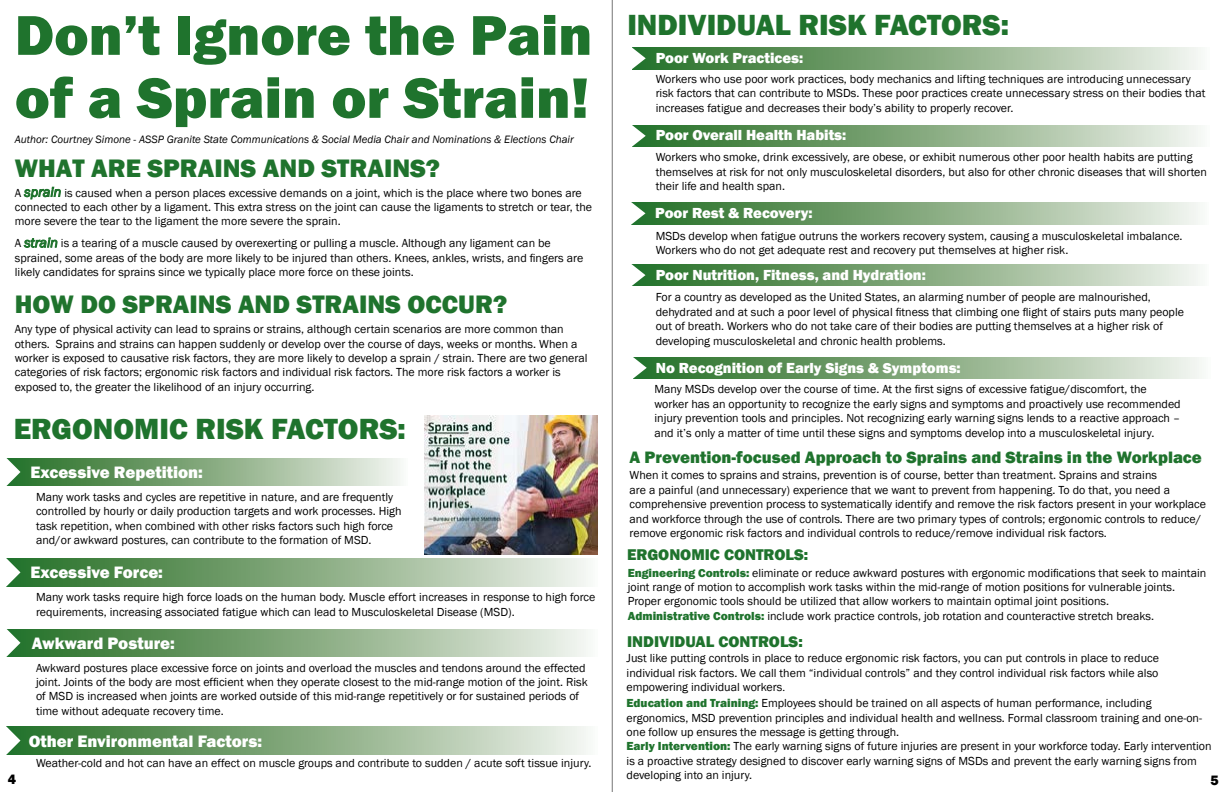
<style>
.page{position:relative;width:1224px;height:792px;background:#fff}
.page>*{position:absolute;margin:0;border:0;box-sizing:border-box;transform-origin:0 0}
.t1{font:800 59px "Franklin Gothic";color:#1f732d}
.t2{font:800 58px "Franklin Gothic";color:#1f732d}
.t3{font:800 30px "Franklin Gothic";color:#1f732d}
.t4{font:800 26px "Franklin Gothic";color:#1f732d}
.t5{font:800 17px "Franklin Gothic";color:#fff}
.t6{font:800 17px "Franklin Gothic";color:#1f732d}
.t7{font:800 16px "Franklin Gothic";color:#1f732d}
.t8{font:800 15px "Franklin Gothic";color:#fff}
.t9{font:800 14px "Franklin Gothic";color:#000}
.t10{font:12px/14.4px "Franklin Gothic";color:#000}
.t11{font:italic 11px "Franklin Gothic";color:#000}
.s1{font-style:italic;font-size:14px;color:#1f732d}
.s2{font-weight:800;color:#1f732d}
.s3{font-family:"Minion Pro"}
</style>
<div class="page">
<hr style="left:612px;top:0;width:1px;height:792px;background:#000">
<svg style="left:24px;top:187px;width:37px;height:12px"></svg>
<svg style="left:24px;top:237px;width:34px;height:11px"></svg>
<div style="left:7px;top:559px;width:590px;height:27px;background:linear-gradient(to right,#216a1e,#f0f1ea)"></div>
<svg style="left:6px;top:558px;width:14px;height:29px"></svg>
<div style="left:7px;top:458px;width:400px;height:28px;background:linear-gradient(to right,#216a1e,#f0f1ea)"></div>
<svg style="left:6px;top:458px;width:14px;height:28px"></svg>
<img style="left:424px;top:416px;width:173px;height:138px">
<div style="left:7px;top:629px;width:590px;height:27px;background:linear-gradient(to right,#216a1e,#f0f1ea)"></div>
<svg style="left:6px;top:629px;width:14px;height:28px"></svg>
<div style="left:7px;top:727px;width:590px;height:27px;background:linear-gradient(to right,#216a1e,#f0f1ea)"></div>
<svg style="left:6px;top:726px;width:14px;height:29px"></svg>
<div style="left:632px;top:264px;width:577px;height:22px;background:linear-gradient(to right,#216a1e,#f0f1ea)"></div>
<svg style="left:631px;top:264px;width:15px;height:22px"></svg>
<div style="left:632px;top:48px;width:577px;height:21px;background:linear-gradient(to right,#206a1e,#f0f1ea)"></div>
<svg style="left:632px;top:47px;width:14px;height:23px"></svg>
<div style="left:632px;top:125px;width:577px;height:22px;background:linear-gradient(to right,#206a1e,#f0f1ea)"></div>
<svg style="left:632px;top:125px;width:14px;height:22px"></svg>
<div style="left:632px;top:203px;width:577px;height:21px;background:linear-gradient(to right,#216a1e,#f0f1ea)"></div>
<svg style="left:631px;top:202px;width:15px;height:23px"></svg>
<div style="left:633px;top:357px;width:577px;height:22px;background:linear-gradient(to right,#206a1e,#f0f1ea)"></div>
<svg style="left:633px;top:357px;width:14px;height:22px"></svg>
<h2 class="t2" style="left:15px;top:-2px;width:579px">Don’t Ignore the Pain</h2>
<h1 class="t1" style="left:15px;top:60px;width:576px">of a Sprain or Strain!</h1>
<h3 class="t4" style="left:15px;top:152px;width:427px">WHAT ARE SPRAINS AND STRAINS?</h3>
<p class="t10" style="left:15px;top:186px;width:579px">A <span class="s1">sprain</span> is caused when a person places excessive demands on a joint, which is the place where two bones are connected to each other by a ligament. This extra stress on the joint can cause the ligaments to stretch or tear, the more severe the tear to the ligament the more severe the sprain.</p>
<p class="t10" style="left:15px;top:236px;width:570px">A <span class="s1">strain</span> is a tearing of a muscle caused by overexerting or pulling a muscle. Although any ligament can be sprained, some areas of the body are more likely to be injured than others. Knees, ankles, wrists, and fingers are likely candidates for sprains since we typically place more force on these joints.</p>
<p class="t11" style="left:15px;top:133px;width:560px">Author: Courtney Simone - ASSP Granite State Communications &amp; Social Media Chair and Nominations &amp; Elections Chair</p>
<h3 class="t4" style="left:15px;top:287px;width:494px">HOW DO SPRAINS AND STRAINS OCCUR?</h3>
<p class="t10" style="left:15px;top:322px;width:574px">Any type of physical activity can lead to sprains or strains, although certain scenarios are more common than others. Sprains and strains can happen suddenly or develop over the course of days, weeks or months. When a worker is exposed to causative risk factors, they are more likely to develop a sprain / strain. There are two general categories of risk factors; ergonomic risk factors and individual risk factors. The more risk factors a worker is exposed to, the greater the likelihood of an injury occurring.</p>
<h3 class="t3" style="left:14px;top:410px;width:394px">ERGONOMIC RISK FACTORS:</h3>
<h3 class="t5" style="left:30px;top:461px;width:174px">Excessive Repetition:</h3>
<p class="t10" style="left:36px;top:490px;width:367px">Many work tasks and cycles are repetitive in nature, and are frequently controlled by hourly or daily production targets and work processes. High task repetition, when combined with other risks factors such high force and/or awkward postures, can contribute to the formation of MSD.</p>
<h3 class="t5" style="left:30px;top:562px;width:134px">Excessive Force:</h3>
<p class="t10" style="left:36px;top:590px;width:561px">Many work tasks require high force loads on the human body. Muscle effort increases in response to high force requirements, increasing associated fatigue which can lead to Musculoskeletal Disease (MSD).</p>
<h3 class="t5" style="left:32px;top:632px;width:145px">Awkward Posture:</h3>
<p class="t10" style="left:36px;top:661px;width:553px">Awkward postures place excessive force on joints and overload the muscles and tendons around the effected joint. Joints of the body are most efficient when they operate closest to the mid-range motion of the joint. Risk of MSD is increased when joints are worked outside of this mid-range repetitively or for sustained periods of time without adequate recovery time.</p>
<h3 class="t5" style="left:29px;top:730px;width:235px">Other Environmental Factors:</h3>
<p class="t9" style="left:8px;top:770px;width:10px">4</p>
<p class="t10" style="left:36px;top:756px;width:557px">Weather-cold and hot can have an effect on muscle groups and contribute to sudden / acute soft tissue injury.</p>
<h3 class="t3" style="left:627px;top:6px;width:383px">INDIVIDUAL RISK FACTORS:</h3>
<p class="t8" style="left:656px;top:48px;width:149px">Poor Work Practices:</p>
<p class="t10" style="left:656px;top:72px;width:551px">Workers who use poor work practices, body mechanics and lifting techniques are introducing unnecessary risk factors that can contribute to MSDs. These poor practices create unnecessary stress on their bodies that increases fatigue and decreases their body’s ability to properly recover.</p>
<p class="t8" style="left:656px;top:126px;width:192px">Poor Overall Health Habits:</p>
<p class="t10" style="left:656px;top:151px;width:553px">Workers who smoke, drink excessively, are obese, or exhibit numerous other poor health habits are putting themselves at risk for not only musculoskeletal disorders, but also for other chronic diseases that will shorten their life and health span.</p>
<p class="t8" style="left:655px;top:203px;width:159px">Poor Rest &amp; Recovery:</p>
<p class="t10" style="left:656px;top:229px;width:528px">MSDs develop when fatigue outruns the workers recovery system, causing a musculoskeletal imbalance.<br>Workers who do not get adequate rest and recovery put themselves at higher risk.</p>
<p class="t8" style="left:656px;top:265px;width:272px">Poor Nutrition, Fitness, and Hydration:</p>
<p class="t10" style="left:656px;top:291px;width:530px">For a country as developed as the United States, an alarming number of people are malnourished, dehydrated and at such a poor level of physical fitness that climbing one flight of stairs puts many people out of breath. Workers who do not take care of their bodies are putting themselves at a higher risk of developing musculoskeletal and chronic health problems.</p>
<p class="t8" style="left:656px;top:358px;width:307px">No Recognition of Early Signs &amp; Symptoms:</p>
<p class="t10" style="left:654px;top:382px;width:528px">Many MSDs develop over the course of time. At the first signs of excessive fatigue/discomfort, the worker has an opportunity to recognize the early signs and symptoms and proactively use recommended injury prevention tools and principles. Not recognizing early warning signs lends to a reactive approach – and it’s only a matter of time until these signs and symptoms develop into a musculoskeletal injury.</p>
<h3 class="t6" style="left:630px;top:446px;width:574px">A Prevention-focused Approach to Sprains and Strains in the Workplace</h3>
<p class="t10" style="left:630px;top:468px;width:578px">When it comes to sprains and strains, prevention is of course, better than treatment. Sprains and strains<br>are a painful (and unnecessary) experience that we want to prevent from happening. To do that, you need a comprehensive prevention process to systematically identify and remove the risk factors present in your workplace and workforce through the use of controls. There are two primary types of controls; ergonomic controls to reduce/ remove ergonomic risk factors and individual controls to reduce/remove individual risk factors.</p>
<h3 class="t7" style="left:627px;top:544px;width:183px">ERGONOMIC CONTROLS:</h3>
<p class="t10" style="left:628px;top:566px;width:580px"><span class="s2">Engineering Controls:</span> eliminate or reduce awkward postures with ergonomic modifications that seek to maintain joint range of motion to accomplish work tasks within the mid-range of motion positions for vulnerable joints.<br>Proper ergonomic tools should be utilized that allow workers to maintain optimal joint positions.<br><span class="s2">Administrative Controls:</span> include work practice controls, job rotation and counteractive stretch breaks.</p>
<p class="t10" style="left:627px;top:651px;width:534px;text-align:justify">Just like putting controls in place to reduce ergonomic risk factors, you can put controls in place to reduce individual risk factors. We call them “individual controls” and they control individual risk factors while also empowering individual workers<span class="s3">.</span></p>
<h3 class="t7" style="left:627px;top:631px;width:177px">INDIVIDUAL CONTROLS:</h3>
<p class="t10" style="left:627px;top:696px;width:587px"><span class="s2">Education and Training:</span> Employees should be trained on all aspects of human performance, including ergonomics, MSD prevention principles and individual health and wellness. Formal classroom training and one-on&shy;one follow up ensures the message is getting through.<br><span class="s2">Early Intervention:</span> The early warning signs of future injuries are present in your workforce today. Early intervention is a proactive strategy designed to discover early warning signs of MSDs and prevent the early warning signs from developing into an injury.</p>
<p class="t9" style="left:1210px;top:771px;width:10px">5</p>
</div>
